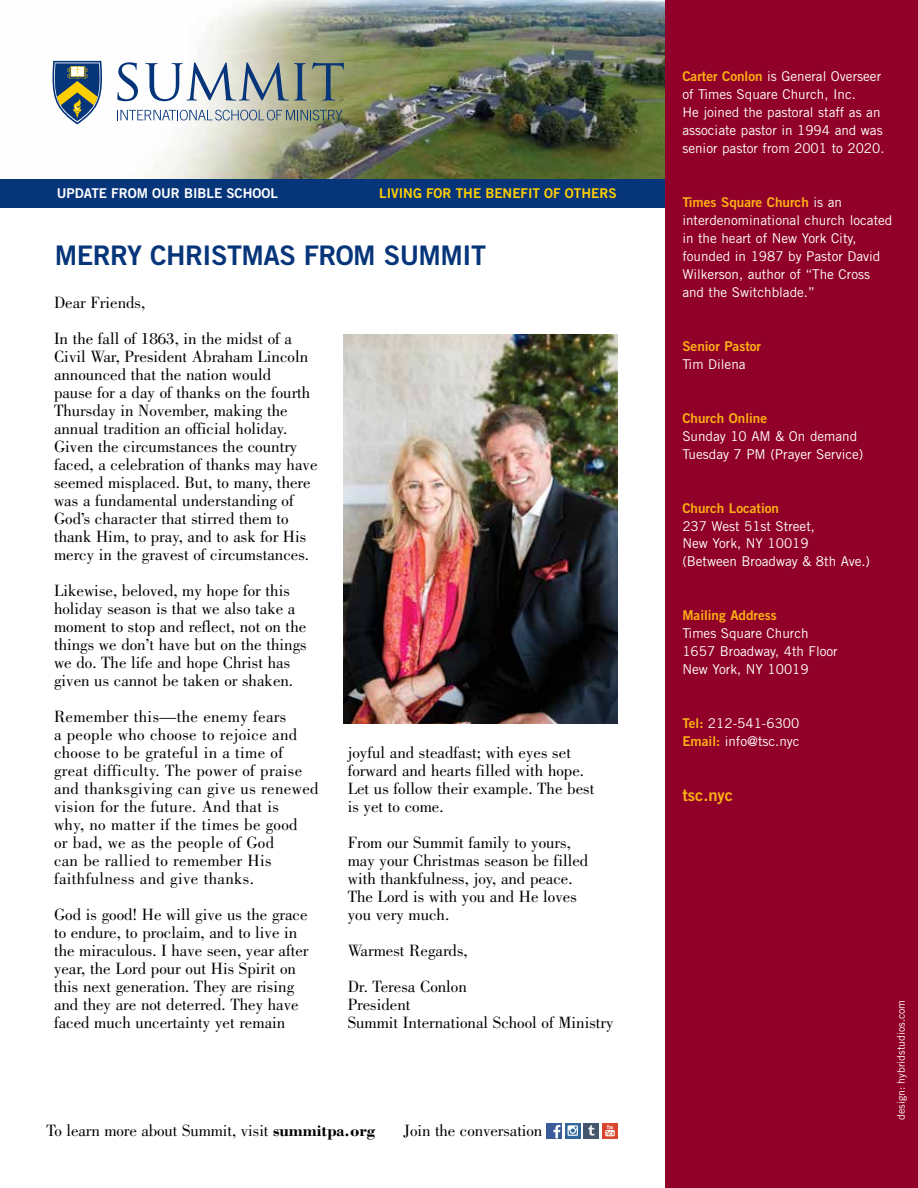
<style>
.page{position:relative;width:918px;height:1188px;background:#fff}
.page>*{position:absolute;margin:0;border:0;box-sizing:border-box;transform-origin:0 0}
.t1{font:27px "Trade Gothic LT Std Bd 2";letter-spacing:-.02em;color:#06357a}
.t2{font:16.8px/18px "Bodoni";color:#000}
.t3{font:16.8px/18px "Bodoni";letter-spacing:.02em;color:#000}
.t4{font:16.5px "Trade Gothic LT Std Bd 2";color:#fcb116}
.t5{font:13.5px/18px "Trade Gothic LT Std";color:#fff}
.t6{font:13.5px "Trade Gothic LT Std Bd 2";color:#fcb116}
.t7{font:13.5px "Trade Gothic Bold Two";color:#ffcf01}
.t8{font:13.5px "Trade Gothic Bold Two";color:#fff}
.t9{font:10.5px "Trade Gothic LT Std";color:#fff}
.s1{font-weight:700}
.s2{font-family:"Trade Gothic LT Std Bd 2";color:#fcb116}
.s3{font-family:"Trade Gothic LT Std";color:#fff}
</style>
<div class="page">
<img style="left:52px;top:0;width:613px;height:179px">
<div style="left:0;top:179px;width:666px;height:29px;background:#06357a"></div>
<svg style="left:117px;top:110px;width:226px;height:10px"></svg>
<svg style="left:117px;top:62px;width:21px;height:39px"></svg>
<svg style="left:145px;top:62px;width:199px;height:39px"></svg>
<svg style="left:53px;top:61px;width:49px;height:63px"></svg>
<div style="left:583px;top:1123px;width:16px;height:16px;background:#45556b"></div>
<svg style="left:588px;top:1125px;width:7px;height:11px"></svg>
<div style="left:565px;top:1123px;width:16px;height:16px;background:#32669a"></div>
<svg style="left:568px;top:1125px;width:10px;height:11px"></svg>
<div style="left:546px;top:1123px;width:16px;height:16px;background:#3a5a99"></div>
<svg style="left:553px;top:1125px;width:7px;height:13px"></svg>
<div style="left:602px;top:1123px;width:16px;height:16px;background:#db472e"></div>
<svg style="left:605px;top:1125px;width:10px;height:11px"></svg>
<img style="left:343px;top:335px;width:275px;height:388px">
<div style="left:665px;top:0;width:253px;height:1188px;background:#910028"></div>
<p class="t8" style="left:57px;top:184px;width:221px">UPDATE FROM OU R BIBLE SCHOOL</p>
<p class="t7" style="left:379px;top:184px;width:239px">LIVING FOR THE BENEFIT OF OTHERS</p>
<h1 class="t1" style="left:55px;top:239px;width:433px">Merry Christmas from Summ it</h1>
<p class="t2" style="left:54px;top:285px;width:240px;line-height:36px">Dear Friends,<br>In the fall of 1863, in the midst of a</p>
<p class="t2" style="left:54px;top:348px;width:265px">Civil War, President Abraham Lincoln announced that the nation would<br>pause for a day of thanks on the fourth Thursday in November, making the annual tradition an official holiday.<br>Given the circumstances the country faced, a celebration of thanks may have seemed misplaced. But, to many, there was a fundamental understanding of God’s character that stirred them to thank Him, to pray, and to ask for His mercy in the gravest of circumstances.</p>
<p class="t2" style="left:54px;top:582px;width:254px">Likewise, beloved, my hope for this holiday season is that we also take a moment to stop and reflect, not on the things we don’t have but on the things we do. The life and hope Christ has given us cannot be taken or shaken.</p>
<p class="t3" style="left:54px;top:708px;width:266px">Remember this—the enemy fears<br>a people who choose to rejoice and choose to be grateful in a time of great difficulty. The power of praise and thanksgiving can give us renewed vision for the future. And that is<br>why, no matter if the times be good<br>or bad, we as the people of God<br>can be rallied to remember His faithfulness and give thanks.</p>
<p class="t2" style="left:54px;top:906px;width:256px">God is good! He will give us the grace to endure, to proclaim, and to live in the miraculous. I have seen, year after year, the Lord pour out His Spirit on this next generation. They are rising and they are not deterred. They have faced much uncertainty yet remain</p>
<p class="t2" style="left:348px;top:744px;width:248px">joyful and steadfast; with eyes set forward and hearts filled with hope.<br>Let us follow their example. The best is yet to come.</p>
<p class="t2" style="left:348px;top:834px;width:242px">From our Summit family to yours, may your Christmas season be filled with thankfulness, joy, and peace.<br>The Lord is with you and He loves you very much.</p>
<p class="t2" style="left:348px;top:933px;width:122px;line-height:36px">Warmest Regards,<br>Dr. Teresa Conlon</p>
<p class="t2" style="left:348px;top:996px;width:268px">President<br>Summit International School of Ministry</p>
<p class="t2" style="left:46px;top:1122px;width:330px">To learn more about Summit, visit <span class="s1">summitpa.org</span></p>
<p class="t2" style="left:404px;top:1122px;width:140px">Join the conversation</p>
<p class="t5" style="left:682px;top:67px;width:204px"><span class="s2">Carter Conlon</span> is General Overseer of Times Square Church, Inc.<br>He joined the pastoral staff as an associate pastor in 1994 and was senior pastor from 2001 to 2020.</p>
<p class="t6" style="left:682px;top:193px;width:161px">Times Square Church <span class="s3">is an</span></p>
<p class="t5" style="left:682px;top:211px;width:212px">interdenominational church located in the heart of New York City, founded in 1987 by Pastor David<br>Wilkerson, author of “The Cross and the Switchblade.”</p>
<p class="t6" style="left:682px;top:337px;width:80px">Senior Pastor</p>
<p class="t5" style="left:682px;top:355px;width:65px">Tim Dilena</p>
<p class="t6" style="left:682px;top:409px;width:86px">Church Online</p>
<p class="t5" style="left:682px;top:427px;width:183px">Sunday 10 AM &amp; On demand<br>Tuesday 7 PM (Prayer Service)</p>
<p class="t6" style="left:682px;top:499px;width:98px">Church Location</p>
<p class="t5" style="left:682px;top:517px;width:189px">237 West 51st Street,<br>New York, NY 10019<br>(Between Broadway &amp; 8th Ave.)</p>
<p class="t6" style="left:682px;top:607px;width:96px">Mailing Address</p>
<p class="t5" style="left:682px;top:625px;width:157px">Times Square Church<br>1657 Broadway, 4th Floor<br>New York, NY 10019</p>
<p class="t5" style="left:682px;top:715px;width:119px"><span class="s2">Tel:</span> 212-541-6300<br><span class="s2">Email:</span> info@tsc.nyc</p>
<p class="t4" style="left:682px;top:784px;width:52px">tsc.nyc</p>
<p class="t9" style="left:895px;top:1120px;width:122px;rotate:-90deg">design: hybridstudios.com</p>
</div>
